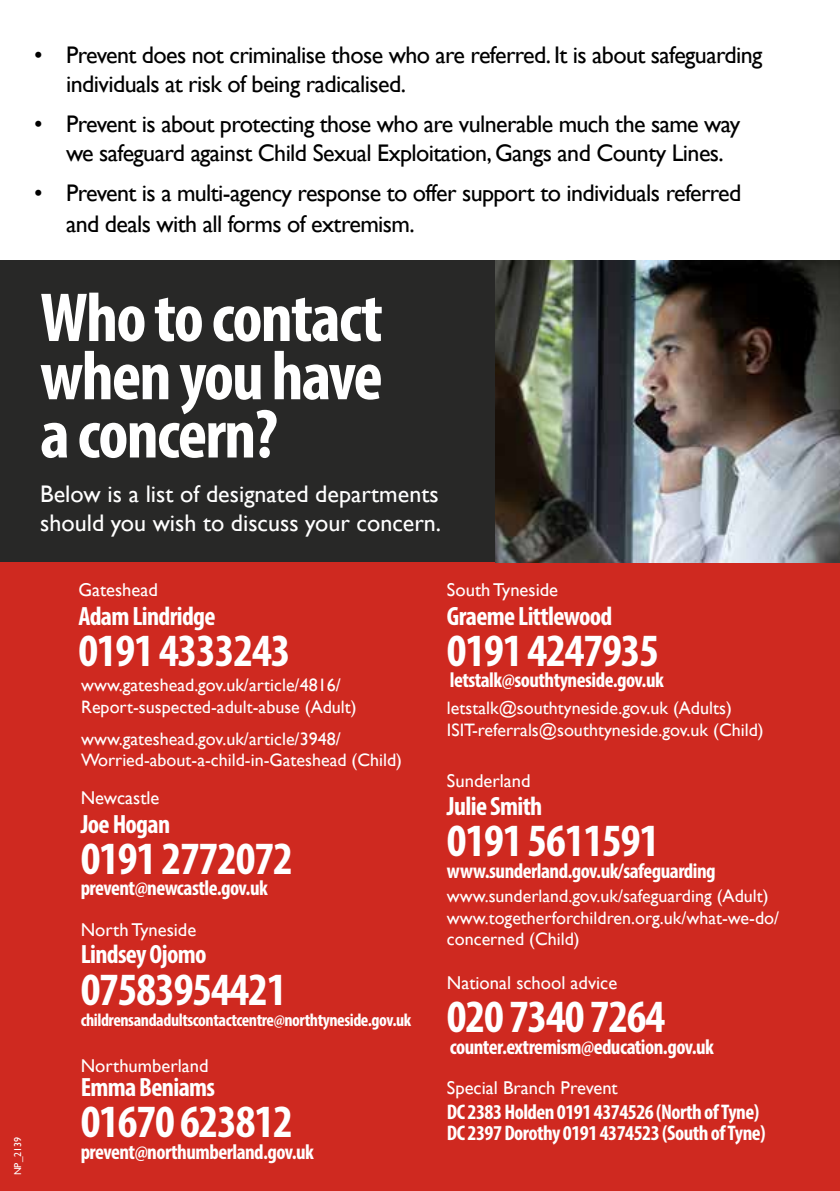
<style>
.page{position:relative;width:840px;height:1191px;background:#fff}
.page>*{position:absolute;margin:0;border:0;box-sizing:border-box;transform-origin:0 0}
.t1{font:700 condensed 69.8px/58.2px "Myriad Pro";letter-spacing:-.025em;color:#fff;text-align:justify}
.t2{font:700 condensed 46.4px "Myriad Pro";letter-spacing:-.025em;color:#fff}
.t3{font:700 condensed 26.4px "Myriad Pro";letter-spacing:-.025em;color:#fff}
.t4{font:24px/28.8px "Gill Sans";letter-spacing:-.025em;color:#000}
.t5{font:24px/28.8px "Gill Sans";color:#fff}
.t6{font:700 condensed 21.2px/21.2px "Myriad Pro";letter-spacing:-.025em;color:#fff}
.t7{font:18.6px "Gill Sans";color:#fff}
.t8{font:18px/21.6px "Gill Sans";color:#fff}
.t9{font:700 condensed 18px "Myriad Pro";letter-spacing:-.025em;color:#fff}
.t10{font:10px "Gill Sans";color:#fff}
</style>
<div class="page">
<div style="left:1px;top:261px;width:494px;height:302px;background:#282827"></div>
<div style="left:0;top:563px;width:839px;height:628px;background:#cf2920"></div>
<img style="left:495px;top:261px;width:344px;height:302px">
<p class="t4" style="left:66px;top:41px;width:697px;text-indent:-32px">• Prevent does not criminalise those who are referred. It is about safeguarding individuals at risk of being radicalised.</p>
<p class="t4" style="left:66px;top:110px;width:675px;text-indent:-32px">• Prevent is about protecting those who are vulnerable much the same way we safeguard against Child Sexual Exploitation, Gangs and County Lines.</p>
<p class="t4" style="left:66px;top:177px;width:676px;line-height:31.2px;text-indent:-32px">• Prevent is a multi-agency response to offer support to individuals referred and deals with all forms of extremism.</p>
<h1 class="t1" style="left:40px;top:287px;width:344px">Who to contact when you have a concern?</h1>
<p class="t5" style="left:40px;top:480px;width:402px">Below is a list of designated departments should you wish to discuss your concern.</p>
<p class="t10" style="left:12px;top:1175px;width:40px;rotate:-90deg">NP_2139</p>
<p class="t7" style="left:78px;top:579px;width:81px">Gateshead</p>
<p class="t3" style="left:78px;top:599px;width:139px">Adam Lindridge</p>
<h2 class="t2" style="left:78px;top:621px;width:213px">0191 4333243</h2>
<p class="t8" style="left:81px;top:674px;width:277px">www.gateshead.gov.uk/article/4816/<br>Report-suspected-adult-abuse (Adult)</p>
<p class="t8" style="left:81px;top:728px;width:322px">www.gateshead.gov.uk/article/3948/<br>Worried-about-a-child-in-Gateshead (Child)</p>
<p class="t7" style="left:81px;top:787px;width:80px">Newcastle</p>
<p class="t3" style="left:81px;top:807px;width:91px">Joe Hogan</p>
<h2 class="t2" style="left:81px;top:829px;width:213px">0191 2772072</h2>
<p class="t6" style="left:81px;top:877px;width:188px">prevent@newcastle.gov.uk</p>
<p class="t7" style="left:81px;top:919px;width:117px">North Tyneside</p>
<p class="t3" style="left:81px;top:938px;width:127px">Lindsey Ojomo</p>
<h2 class="t2" style="left:81px;top:960px;width:207px">07583954421</h2>
<p class="t9" style="left:81px;top:1008px;width:332px">childrensandadultscontactcentre@northtyneside.gov.uk</p>
<p class="t7" style="left:81px;top:1054px;width:129px">Northumberland</p>
<p class="t3" style="left:81px;top:1071px;width:136px">Emma Beniams</p>
<h2 class="t2" style="left:81px;top:1093px;width:213px">01670 623812</h2>
<p class="t6" style="left:81px;top:1140px;width:235px">prevent@northumberland.gov.uk</p>
<p class="t7" style="left:446px;top:579px;width:113px">South Tyneside</p>
<p class="t3" style="left:446px;top:599px;width:167px">Graeme Littlewood</p>
<h2 class="t2" style="left:446px;top:621px;width:213px">0191 4247935</h2>
<p class="t6" style="left:449px;top:668px;width:215px">letstalk@southtyneside.gov.uk</p>
<p class="t8" style="left:446px;top:697px;width:318px">letstalk@southtyneside.gov.uk (Adults)<br>ISIT-referrals@southtyneside.gov.uk (Child)</p>
<p class="t7" style="left:446px;top:769px;width:85px">Sunderland</p>
<p class="t3" style="left:446px;top:790px;width:97px">Julie Smith</p>
<h2 class="t2" style="left:446px;top:812px;width:213px">0191 5611591</h2>
<p class="t6" style="left:446px;top:859px;width:270px">www.sunderland.gov.uk/safeguarding</p>
<p class="t8" style="left:446px;top:885px;width:333px">www.sunderland.gov.uk/safeguarding (Adult) www.togetherforchildren.org.uk/what-we-do/ concerned (Child)</p>
<p class="t7" style="left:446px;top:971px;width:172px">National school advice</p>
<h2 class="t2" style="left:446px;top:988px;width:220px">020 7340 7264</h2>
<p class="t6" style="left:449px;top:1035px;width:265px">counter.extremism@education.gov.uk</p>
<p class="t7" style="left:446px;top:1077px;width:172px">Special Branch Prevent</p>
<p class="t6" style="left:446px;top:1100px;width:320px">DC 2383 Holden 0191 4374526 (North of Tyne)<br>DC 2397 Dorothy 0191 4374523 (South of Tyne)</p>
</div>
